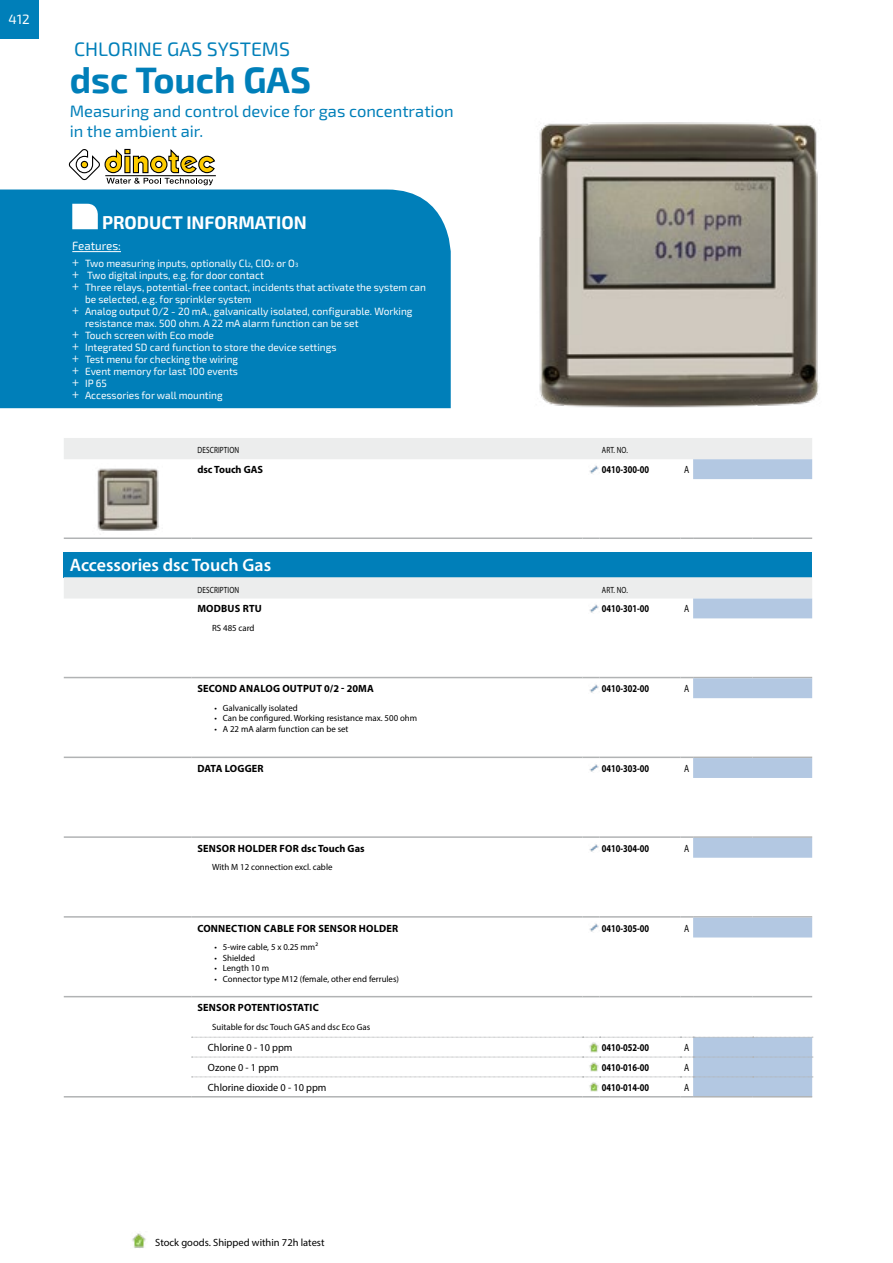
<style>
.page{position:relative;width:893px;height:1263px;background:#fff}
.page>*{position:absolute;margin:0;border:0;box-sizing:border-box;transform-origin:0 0}
._2__Roduktfamilie__N{font:700 36px "Exo 2";color:#007fb9}
._1__Kapitel-Titel{font:19.5px "Exo 2";color:#007fb9}
.Subheadline{font:600 18px "Myriad Pro";color:#fff}
.Artikelinformation-T{font:700 18px "Exo 2";color:#fff}
._3__Subline{font:16.5px/19.8px "Exo 2";color:#007fb9}
.t1{font:13.5px "Exo 2";color:#fff}
.Aufzählung-Titel{font:12px "Exo 2";color:#fff;scale:.96 1}
.t2{font:10.5px/12px "Exo 2";color:#fff;scale:.96 1}
.Artikel-HL{font:700 10.5px "Myriad Pro";letter-spacing:.02em;color:#000}
.Art-Nr{font:700 10.5px "Myriad Pro";color:#000;scale:.8 1}
.Artikeltitel{font:10.5px "Myriad Pro";color:#000}
.Artikel-HL-2{font:700 10.5px "Myriad Pro";color:#000}
.Warengruppe{font:10.5px "Myriad Pro";color:#000;scale:.8 1}
.Artikelbeschreibung{font:9px "Myriad Pro";color:#000}
.Beschreibung{font:9px "Myriad Pro";letter-spacing:.02em;color:#000;scale:.8 1}
.Art-Nr-2{font:9px "Myriad Pro";letter-spacing:.02em;color:#000;scale:.8 1}
.s1{font-family:"Myriad Pro";font-size:12px}
.s2{font-size:6.15px}
</style>
<div class="page">
<svg style="left:68px;top:148px;width:148px;height:37px"></svg>
<hr style="left:105px;top:175px;width:111px;height:1px;background:#000">
<div style="left:0;top:189px;width:451px;height:219px;background:#007fb9"></div>
<svg style="left:72px;top:204px;width:26px;height:25px"></svg>
<hr style="left:72px;top:251px;width:49px;height:1px;background:#fff">
<hr style="left:64px;top:537px;width:127px;height:2px;background:#b1b3b4">
<hr style="left:191px;top:537px;width:392px;height:2px;background:#b1b3b4">
<svg style="left:583px;top:537px;width:17px;height:2px"></svg>
<hr style="left:600px;top:537px;width:80px;height:2px;background:#b1b3b4">
<svg style="left:680px;top:537px;width:13px;height:2px"></svg>
<hr style="left:693px;top:537px;width:60px;height:2px;background:#b1b3b4">
<hr style="left:753px;top:537px;width:59px;height:2px;background:#b1b3b4">
<img style="left:97px;top:479px;width:62px;height:52px">
<svg style="left:64px;top:438px;width:748px;height:41px"></svg>
<div style="left:64px;top:552px;width:748px;height:25px;background:#007fb9"></div>
<hr style="left:64px;top:677px;width:127px;height:1px;background:#b1b3b4">
<hr style="left:191px;top:677px;width:392px;height:1px;background:#b1b3b4">
<hr style="left:600px;top:677px;width:80px;height:1px;background:#b1b3b4">
<svg style="left:64px;top:577px;width:748px;height:41px"></svg>
<svg style="left:680px;top:677px;width:132px;height:21px;background:#bacce2"></svg>
<hr style="left:64px;top:756px;width:127px;height:2px;background:#b1b3b4">
<hr style="left:191px;top:756px;width:392px;height:2px;background:#b1b3b4">
<hr style="left:600px;top:756px;width:80px;height:2px;background:#b1b3b4">
<svg style="left:583px;top:677px;width:17px;height:16px"></svg>
<svg style="left:680px;top:756px;width:132px;height:22px;background:#bccde2"></svg>
<hr style="left:64px;top:836px;width:127px;height:2px;background:#b1b3b4">
<hr style="left:191px;top:836px;width:392px;height:2px;background:#b1b3b4">
<hr style="left:600px;top:836px;width:80px;height:2px;background:#b1b3b4">
<svg style="left:583px;top:756px;width:17px;height:16px"></svg>
<svg style="left:680px;top:836px;width:132px;height:22px;background:#bccde2"></svg>
<hr style="left:64px;top:916px;width:127px;height:2px;background:#b1b3b4">
<hr style="left:191px;top:916px;width:392px;height:2px;background:#b1b3b4">
<hr style="left:600px;top:916px;width:80px;height:2px;background:#b1b3b4">
<svg style="left:583px;top:836px;width:17px;height:16px"></svg>
<svg style="left:680px;top:916px;width:132px;height:21px;background:#bbcce2"></svg>
<hr style="left:64px;top:996px;width:127px;height:1px;background:#b1b3b4">
<hr style="left:191px;top:996px;width:392px;height:1px;background:#b1b3b4">
<svg style="left:583px;top:996px;width:17px;height:1px"></svg>
<hr style="left:600px;top:996px;width:80px;height:1px;background:#b1b3b4">
<svg style="left:680px;top:996px;width:13px;height:1px"></svg>
<hr style="left:693px;top:996px;width:60px;height:1px;background:#b1b3b4">
<hr style="left:753px;top:996px;width:59px;height:1px;background:#b1b3b4">
<svg style="left:583px;top:916px;width:17px;height:16px"></svg>
<hr style="left:64px;top:1096px;width:127px;height:1px;background:#b1b3b4">
<hr style="left:191px;top:1096px;width:392px;height:1px;background:#b1b3b4">
<svg style="left:192px;top:1037px;width:621px;height:60px"></svg>
<img style="left:539px;top:122px;width:280px;height:286px">
<div style="left:0;top:0;width:38px;height:38px;background:#007fb9"></div>
<img style="left:132px;top:1233px;width:14px;height:15px">
<p class="t1" style="left:9px;top:11px;width:23px">412</p>
<p class="_1__Kapitel-Titel" style="left:74px;top:38px;width:217px">CHLORINE GAS SYSTEMS</p>
<p class="_2__Roduktfamilie__N" style="left:70px;top:59px;width:243px">dsc Touch GAS</p>
<p class="_3__Subline" style="left:70px;top:102px;width:385px">Measuring and control device for gas concentration in the ambient air.</p>
<p class="Artikelinformation-T" style="left:77px;top:212px;width:232px"><sup>+</sup> PRODUCT INFORMATION</p>
<p class="Aufzählung-Titel" style="left:72px;top:239px;width:52px">Features:</p>
<p class="t2" style="left:72px;top:257px;width:237px"><span class="s1">+</span> Two measuring inputs, optionally Cl<span class="s2">2</span>, ClO<span class="s2">2</span> or O<span class="s2">3</span></p>
<p class="t2" style="left:72px;top:269px;width:201px"><span class="s1">+</span> Two digital inputs, e.g. for door contact</p>
<p class="t2" style="left:85px;top:281px;width:357px;text-indent:-13px"><span class="s1">+</span> Three relays, potential-free contact, incidents that activate the system can be selected, e.g. for sprinkler system</p>
<p class="t2" style="left:85px;top:305px;width:343px;text-indent:-13px"><span class="s1">+</span> Analog output 0/2 - 20 mA., galvanically isolated, configurable. Working resistance max. 500 ohm. A 22 mA alarm function can be set</p>
<p class="t2" style="left:72px;top:329px;width:149px"><span class="s1">+</span> Touch screen with Eco mode</p>
<p class="t2" style="left:72px;top:341px;width:277px"><span class="s1">+</span> Integrated SD card function to store the device settings</p>
<p class="t2" style="left:72px;top:353px;width:174px"><span class="s1">+</span> Test menu for checking the wiring</p>
<p class="t2" style="left:72px;top:365px;width:174px"><span class="s1">+</span> Event memory for last 100 events</p>
<p class="t2" style="left:72px;top:377px;width:38px"><span class="s1">+</span> IP 65</p>
<p class="t2" style="left:72px;top:389px;width:158px"><span class="s1">+</span> Accessories for wall mounting</p>
<p class="Beschreibung" style="left:197px;top:445px;width:54px">DESCRIPTION</p>
<p class="Art-Nr-2" style="left:602px;top:445px;width:34px">ART. NO.</p>
<p class="Artikel-HL-2" style="left:197px;top:463px;width:67px">dsc Touch GAS</p>
<p class="Art-Nr" style="left:602px;top:463px;width:61px">0410-300-00</p>
<p class="Warengruppe" style="left:684px;top:463px;width:8px">A</p>
<p class="Subheadline" style="left:70px;top:554px;width:203px">Accessories dsc Touch Gas</p>
<p class="Beschreibung" style="left:197px;top:584px;width:54px">DESCRIPTION</p>
<p class="Art-Nr-2" style="left:602px;top:584px;width:34px">ART. NO.</p>
<p class="Artikel-HL" style="left:197px;top:602px;width:66px">MODBUS RTU</p>
<p class="Art-Nr" style="left:602px;top:602px;width:61px">0410-301-00</p>
<p class="Warengruppe" style="left:684px;top:602px;width:8px">A</p>
<p class="Artikelbeschreibung" style="left:212px;top:623px;width:44px">RS 485 card</p>
<p class="Artikel-HL" style="left:197px;top:682px;width:178px">SECOND ANALOG OUTPUT 0/2 - 20MA</p>
<p class="Art-Nr" style="left:602px;top:682px;width:61px">0410-302-00</p>
<p class="Warengruppe" style="left:684px;top:682px;width:8px">A</p>
<p class="Artikelbeschreibung" style="left:214px;top:702px;width:85px">• Galvanically isolated</p>
<p class="Artikelbeschreibung" style="left:214px;top:713px;width:204px">• Can be configured. Working resistance max. 500 ohm</p>
<p class="Artikelbeschreibung" style="left:214px;top:723px;width:136px">• A 22 mA alarm function can be set</p>
<p class="Artikel-HL" style="left:197px;top:761px;width:68px">DATA LOGGER</p>
<p class="Art-Nr" style="left:602px;top:761px;width:61px">0410-303-00</p>
<p class="Warengruppe" style="left:684px;top:762px;width:8px">A</p>
<p class="Artikel-HL" style="left:197px;top:841px;width:169px">SENSOR HOLDER FOR dsc Touch Gas</p>
<p class="Art-Nr" style="left:602px;top:841px;width:61px">0410-304-00</p>
<p class="Warengruppe" style="left:684px;top:842px;width:8px">A</p>
<p class="Artikelbeschreibung" style="left:212px;top:862px;width:122px">With M 12 connection excl. cable</p>
<p class="Artikel-HL" style="left:197px;top:921px;width:203px">CONNECTION CABLE FOR SENSOR HOLDER</p>
<p class="Art-Nr" style="left:602px;top:921px;width:61px">0410-305-00</p>
<p class="Warengruppe" style="left:684px;top:921px;width:8px">A</p>
<p class="Artikelbeschreibung" style="left:214px;top:942px;width:105px">• 5-wire cable, 5 x 0.25 mm²</p>
<p class="Artikelbeschreibung" style="left:214px;top:952px;width:42px">• Shielded</p>
<p class="Artikelbeschreibung" style="left:214px;top:963px;width:56px">• Length 10 m</p>
<p class="Artikelbeschreibung" style="left:214px;top:973px;width:186px">• Connector type M12 (female, other end ferrules)</p>
<p class="Artikel-HL" style="left:197px;top:1001px;width:123px">SENSOR POTENTIOSTATIC</p>
<p class="Artikelbeschreibung" style="left:212px;top:1021px;width:160px">Suitable for dsc Touch GAS and dsc Eco Gas</p>
<p class="Artikeltitel" style="left:208px;top:1041px;width:86px">Chlorine 0 - 10 ppm</p>
<p class="Art-Nr" style="left:602px;top:1041px;width:61px">0410-052-00</p>
<p class="Warengruppe" style="left:684px;top:1041px;width:8px">A</p>
<p class="Artikeltitel" style="left:208px;top:1061px;width:72px">Ozone 0 - 1 ppm</p>
<p class="Art-Nr" style="left:602px;top:1060px;width:61px">0410-016-00</p>
<p class="Warengruppe" style="left:684px;top:1061px;width:8px">A</p>
<p class="Artikeltitel" style="left:208px;top:1081px;width:120px">Chlorine dioxide 0 - 10 ppm</p>
<p class="Art-Nr" style="left:602px;top:1080px;width:61px">0410-014-00</p>
<p class="Warengruppe" style="left:684px;top:1081px;width:8px">A</p>
<p class="Artikeltitel" style="left:155px;top:1236px;width:171px">Stock goods. Shipped within 72h latest</p>
</div>
